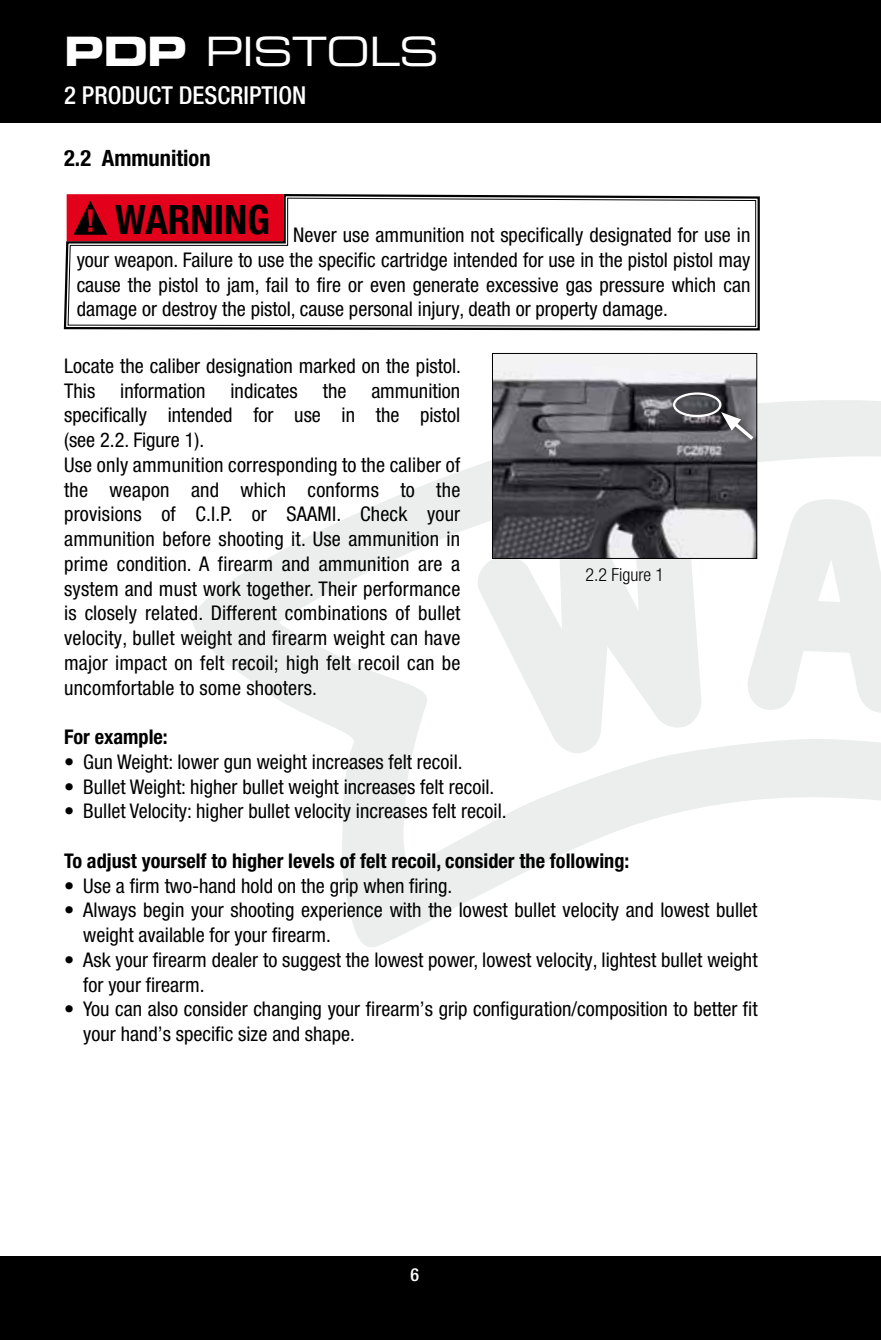
<style>
.page{position:relative;width:881px;height:1340px;background:#fff}
.page>*{position:absolute;margin:0;border:0;box-sizing:border-box;transform-origin:0 0}
.t1{font:40.5px "Eurostile LT Std Ex 2";letter-spacing:-.025em;color:#fff}
.t2{font:500 condensed 24.75px "Helvetica Neue LT Pro";color:#fff}
.t3{font:700 condensed 22.5px "Helvetica Neue LT Pro";color:#000}
.t4{font:condensed 20.25px/24.8px "Helvetica Neue LT Pro";color:#000}
.t5{font:700 condensed 20.25px "Helvetica Neue LT Pro";color:#000}
.t6{font:300 condensed 18px "Helvetica Neue LT Pro";color:#000}
.t7{font:500 condensed 18px "Helvetica Neue LT Pro";color:#fff}
.s1{font-family:"Eurostile LT Std Bold Ex 2"}
</style>
<div class="page">
<div style="left:0;top:0;width:880px;height:123px;background:#000"></div>
<div style="left:0;top:1256px;width:880px;height:83px;background:#000"></div>
<svg style="left:192px;top:384px;width:688px;height:563px"></svg>
<svg style="left:475px;top:512px;width:226px;height:243px;fill:#eceded"></svg>
<svg style="left:743px;top:498px;width:137px;height:216px"></svg>
<img style="left:494px;top:355px;width:260px;height:201px">
<div style="left:492px;top:353px;width:264px;height:205px;border:1px solid #000"></div>
<div style="left:672px;top:392px;width:49px;height:25px;border:2px solid #fff;border-radius:50%"></div>
<div style="left:714px;top:406px;width:45px;height:39px;background:#000;opacity:.75"></div>
<svg style="left:720px;top:412px;width:36px;height:31px"></svg>
<svg style="left:63px;top:194px;width:697px;height:137px"></svg>
<svg style="left:67px;top:197px;width:689px;height:130px"></svg>
<h1 class="t1" style="left:64px;top:24px;width:376px"><span class="s1">PDP</span> PISTOLS</h1>
<p class="t2" style="left:64px;top:81px;width:243px">2 PRODUCT DESCRIPTION</p>
<p class="t3" style="left:64px;top:144px;width:148px">2.2 Ammunition</p>
<p class="t4" style="left:77px;top:222px;width:675px;text-align:justify;text-indent:39px"><sup>WARNING</sup> Never use ammunition not specifically designated for use in your weapon. Failure to use the specific cartridge intended for use in the pistol pistol may cause the pistol to jam, fail to fire or even generate excessive gas pressure which can damage or destroy the pistol, cause personal injury, death or property damage.</p>
<p class="t4" style="left:64px;top:353px;width:398px">Locate the caliber designation marked on the pistol.<br>This information indicates the ammunition specifically intended for use in the pistol (see 2.2. Figure 1).<br>Use only ammunition corresponding to the caliber of the weapon and which conforms to the provisions of C.I.P. or SAAMI. Check your ammunition before shooting it. Use ammunition in prime condition. A firearm and ammunition are a system and must work together. Their performance is closely related. Different combinations of bullet velocity, bullet weight and firearm weight can have major impact on felt recoil; high felt recoil can be uncomfortable to some shooters.</p>
<p class="t5" style="left:64px;top:724px;width:105px">For example:</p>
<p class="t4" style="left:64px;top:749px;width:400px">• Gun Weight: lower gun weight increases felt recoil.</p>
<p class="t4" style="left:64px;top:774px;width:431px">• Bullet Weight: higher bullet weight increases felt recoil.</p>
<p class="t4" style="left:64px;top:798px;width:444px">• Bullet Velocity: higher bullet velocity increases felt recoil.</p>
<p class="t5" style="left:64px;top:848px;width:566px">To adjust yourself to higher levels of felt recoil, consider the following:</p>
<p class="t4" style="left:64px;top:873px;width:389px">• Use a firm two-hand hold on the grip when firing.</p>
<p class="t4" style="left:83px;top:897px;width:675px;text-indent:-19px">• Always begin your shooting experience with the lowest bullet velocity and lowest bullet weight available for your firearm.</p>
<p class="t4" style="left:83px;top:947px;width:675px;text-indent:-19px">• Ask your firearm dealer to suggest the lowest power, lowest velocity, lightest bullet weight for your firearm.</p>
<p class="t4" style="left:83px;top:996px;width:675px;text-indent:-19px">• You can also consider changing your firearm’s grip configuration/composition to better fit your hand’s specific size and shape.</p>
<p class="t6" style="left:585px;top:564px;width:80px">2.2 Figure 1</p>
<p class="t7" style="left:410px;top:1264px;width:10px">6</p>
</div>
